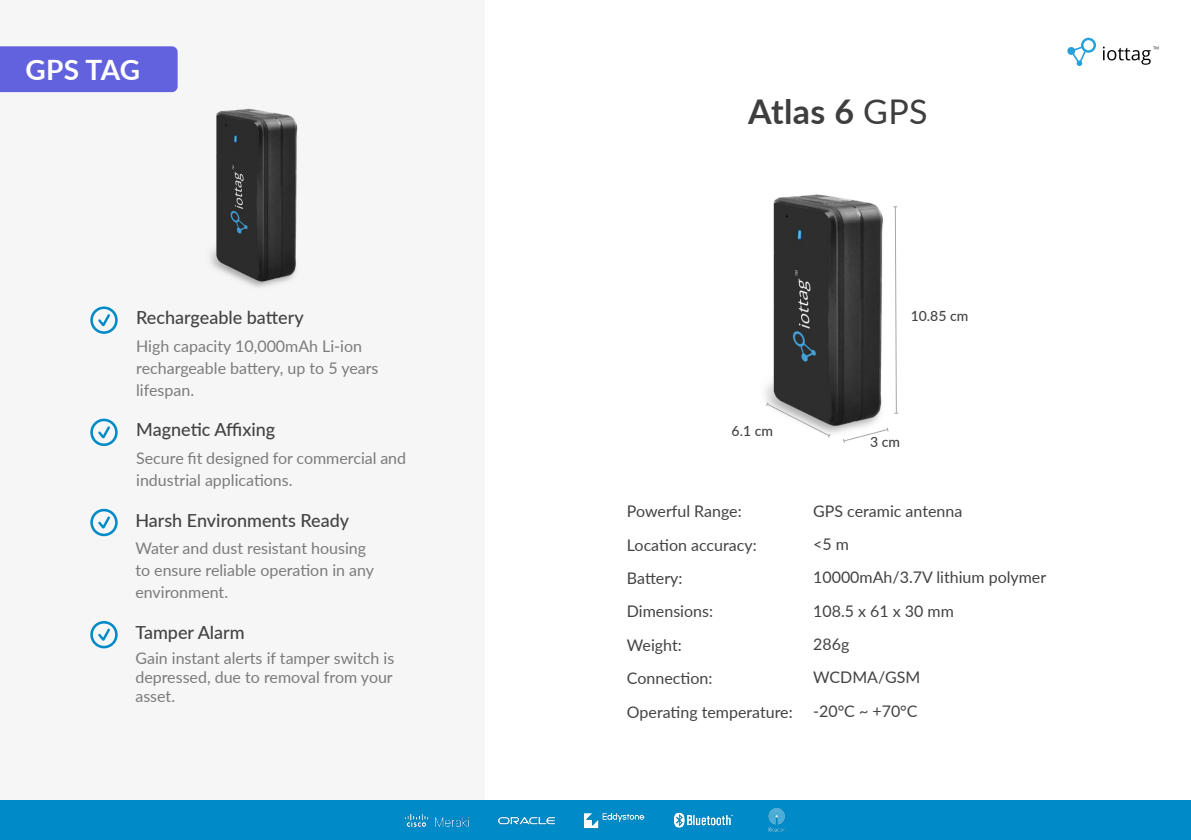
<style>
.page{position:relative;width:1191px;height:840px;background:#fff}
.page>*{position:absolute;margin:0;border:0;box-sizing:border-box;transform-origin:0 0}
.Hearder_2{font:700 34px "Lato";letter-spacing:.01em;color:#3e3e3f}
.Hearder_2-2{font:700 28px "Lato";color:#fff}
.t1{font:500 18px "Lato";color:#434343}
.t2{font:16px/22px "Lato";color:#7b7b7b}
.t3{font:16px "Lato";color:#434343}
.t4{font:500 14px "Lato";color:#434343}
.s1{font-weight:400}
</style>
<div class="page">
<div style="left:0;top:0;width:485px;height:806px;background:#f6f6f6"></div>
<div style="left:0;top:800px;width:1191px;height:39px;background:#008ac7"></div>
<svg style="left:1067px;top:38px;width:29px;height:28px"></svg>
<svg style="left:1103px;top:46px;width:55px;height:19px"></svg>
<img style="left:499px;top:816px;width:55px;height:9px">
<img style="left:583px;top:812px;width:61px;height:17px">
<img style="left:675px;top:812px;width:58px;height:16px">
<img style="left:768px;top:808px;width:18px;height:23px">
<img style="left:404px;top:813px;width:65px;height:14px">
<svg style="left:90px;top:306px;width:28px;height:27px"></svg>
<svg style="left:90px;top:418px;width:28px;height:28px"></svg>
<svg style="left:90px;top:621px;width:28px;height:27px"></svg>
<svg style="left:90px;top:508px;width:28px;height:28px"></svg>
<img style="left:210px;top:108px;width:88px;height:179px">
<img style="left:765px;top:194px;width:134px;height:240px">
<svg style="left:893px;top:206px;width:5px;height:208px"></svg>
<svg style="left:765px;top:401px;width:66px;height:37px"></svg>
<svg style="left:842px;top:426px;width:47px;height:17px"></svg>
<div style="left:0;top:46px;width:178px;height:46px;background:#6262df"></div>
<p class="Hearder_2-2" style="left:26px;top:50px;width:116px">GPS TAG</p>
<p class="t1" style="left:136px;top:304px;width:169px">Rechargeable battery</p>
<p class="t2" style="left:136px;top:334px;width:244px">High capacity 10,000mAh Li-ion rechargeable battery, up to 5 years lifespan.</p>
<p class="t1" style="left:136px;top:416px;width:141px">Magnetic Affixing</p>
<p class="t2" style="left:136px;top:446px;width:271px">Secure fit designed for commercial and industrial applications.</p>
<p class="t1" style="left:135px;top:506px;width:215px">Harsh Environments Ready</p>
<p class="t2" style="left:135px;top:536px;width:240px">Water and dust resistant housing to ensure reliable operation in any environment.</p>
<p class="t1" style="left:135px;top:619px;width:111px">Tamper Alarm</p>
<p class="t2" style="left:135px;top:647px;width:260px;line-height:19.2px;text-align:justify">Gain instant alerts if tamper switch is depressed, due to removal from your asset.</p>
<p class="Hearder_2" style="left:748px;top:87px;width:181px">Atlas 6 <span class="s1">GPS</span></p>
<p class="t4" style="left:910px;top:306px;width:59px">10.85 cm</p>
<p class="t4" style="left:731px;top:420px;width:43px">6.1 cm</p>
<p class="t4" style="left:870px;top:431px;width:31px">3 cm</p>
<p class="t3" style="left:627px;top:499px;width:116px">Powerful Range:</p>
<p class="t3" style="left:627px;top:533px;width:131px">Location accuracy:</p>
<p class="t3" style="left:627px;top:566px;width:57px">Battery:</p>
<p class="t3" style="left:627px;top:599px;width:88px">Dimensions:</p>
<p class="t3" style="left:627px;top:633px;width:56px">Weight:</p>
<p class="t3" style="left:627px;top:666px;width:87px">Connection:</p>
<p class="t3" style="left:627px;top:699px;width:167px">Operating temperature:</p>
<p class="t3" style="left:813px;top:499px;width:151px">GPS ceramic antenna</p>
<p class="t3" style="left:813px;top:532px;width:37px">&lt;5 m</p>
<p class="t3" style="left:813px;top:565px;width:234px">10000mAh/3.7V lithium polymer</p>
<p class="t3" style="left:813px;top:599px;width:142px">108.5 x 61 x 30 mm</p>
<p class="t3" style="left:813px;top:632px;width:38px">286g</p>
<p class="t3" style="left:813px;top:665px;width:109px">WCDMA/GSM</p>
<p class="t3" style="left:813px;top:699px;width:106px">-20°C ~ +70°C</p>
</div>
